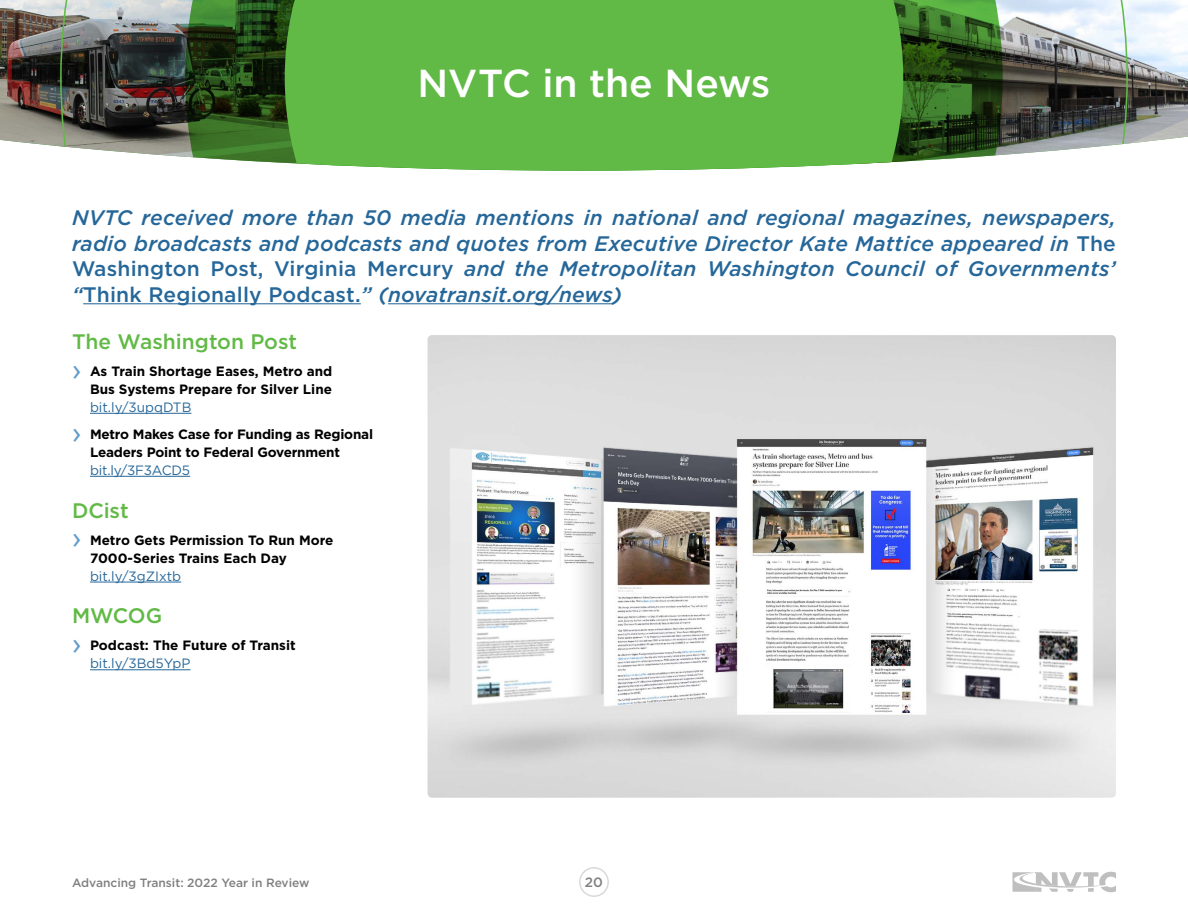
<style>
.page{position:relative;width:1188px;height:918px;background:#fff}
.page>*{position:absolute;margin:0;border:0;box-sizing:border-box;transform-origin:0 0}
.t1{font:500 39px "Gotham";letter-spacing:-.005em;color:#fff}
.t2{font:30px "Gotham";color:#619cc9}
.t3{font:italic 500 21px/25.5px "Gotham";letter-spacing:.01em;color:#266799;text-align:justify}
.t4{font:500 21px "Gotham";color:#61ba45}
.t5{font:700 13.5px/18px "Gotham";color:#000}
.t6{font:13.5px "Gotham";color:#266799}
.t7{font:500 13.5px "Gotham";color:#808080}
.t8{font:500 12px "Gotham";color:#808080}
.s1{font-style:normal}
</style>
<div class="page">
<div style="left:579px;top:867px;width:30px;height:30px;border:2px solid #d9d9d9;border-radius:50%"></div>
<svg style="left:1012px;top:872px;width:104px;height:20px"></svg>
<hr style="left:83px;top:303px;width:278px;height:1px;background:#266799">
<hr style="left:388px;top:303px;width:225px;height:1px;background:#266799">
<hr style="left:90px;top:413px;width:101px;height:1px;background:#266799">
<hr style="left:90px;top:476px;width:100px;height:1px;background:#266799">
<hr style="left:90px;top:582px;width:91px;height:1px;background:#266799">
<hr style="left:90px;top:669px;width:100px;height:1px;background:#266799">
<img style="left:1129px;top:0;width:59px;height:144px">
<img style="left:0;top:0;width:59px;height:147px">
<svg style="left:59px;top:0;width:1070px;height:171px;background:#629b50"></svg>
<img style="left:428px;top:335px;width:688px;height:463px">
<h1 class="t1" style="left:418px;top:58px;width:354px">NVTC in the News</h1>
<h1 class="t1" style="left:483px;top:58px;width:197px">Page Title</h1>
<p class="t3" style="left:72px;top:205px;width:1046px">NVTC received more than 50 media mentions in national and regional magazines, newspapers, radio broadcasts and podcasts and quotes from Executive Director Kate Mattice appeared in <span class="s1">The Washington Post, Virginia Mercury</span> and the Metropolitan Washington Council of Governments’ “<span class="s1">Think Regionally Podcast.</span>” (novatransit.org/news)</p>
<p class="t4" style="left:72px;top:328px;width:227px">The Washington Post</p>
<h2 class="t2" style="left:72px;top:350px;width:11px">›</h2>
<p class="t5" style="left:90px;top:362px;width:244px">As Train Shortage Eases, Metro and<br>Bus Systems Prepare for Silver Line</p>
<p class="t6" style="left:90px;top:399px;width:103px">bit.ly/3upqDTB</p>
<h2 class="t2" style="left:72px;top:413px;width:11px">›</h2>
<p class="t5" style="left:90px;top:425px;width:285px">Metro Makes Case for Funding as Regional<br>Leaders Point to Federal Government</p>
<p class="t6" style="left:90px;top:462px;width:102px">bit.ly/3F3ACD5</p>
<p class="t4" style="left:72px;top:497px;width:58px">DCist</p>
<h2 class="t2" style="left:72px;top:519px;width:11px">›</h2>
<p class="t5" style="left:90px;top:531px;width:245px">Metro Gets Permission To Run More<br>7000-Series Trains Each Day</p>
<p class="t6" style="left:90px;top:567px;width:93px">bit.ly/3gZIxtb</p>
<p class="t4" style="left:72px;top:602px;width:92px">MWCOG</p>
<h2 class="t2" style="left:72px;top:624px;width:11px">›</h2>
<p class="t5" style="left:90px;top:637px;width:207px">Podcast: The Future of Transit</p>
<p class="t6" style="left:90px;top:655px;width:102px">bit.ly/3Bd5YpP</p>
<p class="t8" style="left:72px;top:875px;width:239px">Advancing Transit: 2022 Year in Review</p>
<p class="t7" style="left:585px;top:874px;width:20px">20</p>
</div>
